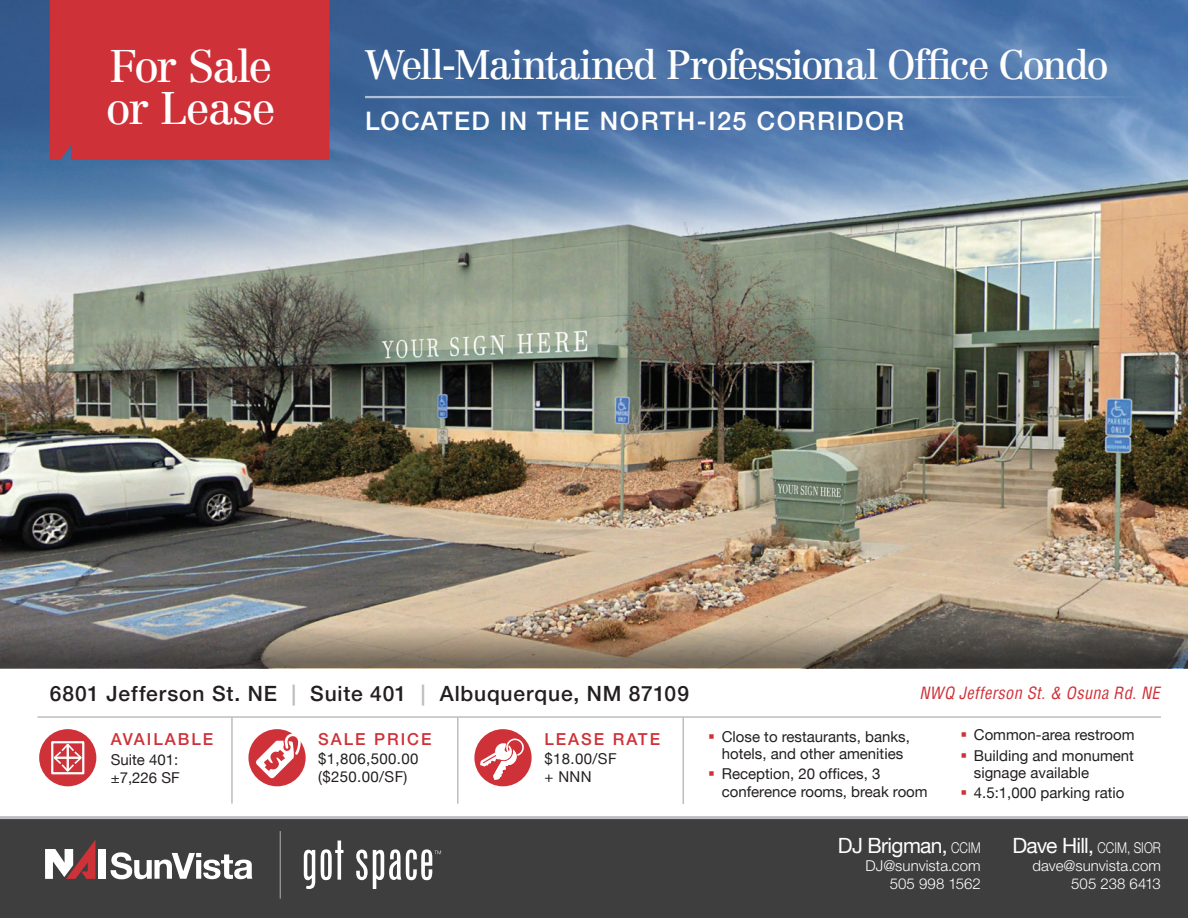
<style>
.page{position:relative;width:1188px;height:918px;background:#fff}
.page>*{position:absolute;margin:0;border:0;box-sizing:border-box;transform-origin:0 0}
.t1{font:45px/42px "Centennial LT Std";letter-spacing:-.045em;color:#fff}
.t2{font:40.5px "Centennial LT Std";letter-spacing:-.045em;color:#fff}
.t3{font:500 25.5px "Helvetica Neue LT";letter-spacing:.06em;color:#fff}
.t4{font:500 21px "Helvetica Neue LT";letter-spacing:.04em;color:#231f20}
.t5{font:21px "Helvetica Neue LT";letter-spacing:-.03em;color:#fff}
.t6{font:500 16.5px "Helvetica Neue LT";letter-spacing:.12em;color:#cf3138}
.t7{font:italic condensed 16.5px "Helvetica";color:#cf3138}
.t8{font:15px/17.2px "Helvetica Neue LT";color:#231f20}
.t9{font:300 15px/18px "Helvetica Neue LT Std";letter-spacing:.005em;color:#fff;text-align:right}
.t10{font:15px/18px "Helvetica Neue LT";letter-spacing:.025em;color:#231f20}
.s1{color:#bcbdc0}
.s2{font-family:"Helvetica Neue LT Std";font-weight:300;font-size:15px}
</style>
<div class="page">
<img style="left:0;top:0;width:1188px;height:625px">
<svg style="left:0;top:625px;width:1188px;height:43px;background:#766b5f"></svg>
<div style="left:50px;top:0;width:279px;height:160px;background:#cf3138"></div>
<hr style="left:231px;top:717px;width:2px;height:87px;background:#bcbdc0">
<hr style="left:457px;top:717px;width:2px;height:87px;background:#bcbdc0">
<hr style="left:38px;top:716px;width:1123px;height:2px;background:#bcbdc0">
<hr style="left:682px;top:717px;width:2px;height:87px;background:#bcbdc0">
<div style="left:248px;top:729px;width:58px;height:57px;background:#cf3138;border-radius:50%"></div>
<svg style="left:256px;top:733px;width:45px;height:46px"></svg>
<div style="left:39px;top:729px;width:57px;height:57px;background:#cf3138;border-radius:50%"></div>
<svg style="left:54px;top:744px;width:27px;height:27px"></svg>
<div style="left:51px;top:741px;width:33px;height:33px;border:2px solid #fff"></div>
<div style="left:474px;top:729px;width:58px;height:57px;background:#cf3138;border-radius:50%"></div>
<svg style="left:480px;top:738px;width:44px;height:42px"></svg>
<hr style="left:365px;top:96px;width:775px;height:2px;background:#fff">
<div style="left:0;top:818px;width:1188px;height:100px;background:#3e3e3f"></div>
<hr style="left:0;top:816px;width:1188px;height:3px;background:#bcbdc0">
<hr style="left:280px;top:831px;width:1px;height:68px;background:#9d9fa2">
<div style="left:98px;top:849px;width:8px;height:30px;background:#fff"></div>
<svg style="left:45px;top:840px;width:50px;height:39px"></svg>
<svg style="left:111px;top:852px;width:141px;height:27px"></svg>
<svg style="left:304px;top:841px;width:137px;height:48px"></svg>
<h1 class="t1" style="left:106px;top:45px;width:172px">For Sale or Lease</h1>
<h2 class="t2" style="left:365px;top:40px;width:746px">Well-Maintained Professional Office Condo</h2>
<h3 class="t3" style="left:365px;top:105px;width:541px">LOCATED IN THE NORTH-I25 CORRIDOR</h3>
<h3 class="t4" style="left:50px;top:681px;width:641px">6801 Jefferson St. NE <span class="s1">|</span> Suite 401 <span class="s1">|</span> Albuquerque, NM 87109</h3>
<p class="t7" style="left:920px;top:683px;width:246px">NWQ Jefferson St.&amp; Osuna Rd.NE</p>
<p class="t6" style="left:318px;top:729px;width:115px">SALE PRICE</p>
<p class="t10" style="left:318px;top:750px;width:102px">$1,806,500.00 ($250.00/SF)</p>
<p class="t8" style="left:974px;top:724px;width:162px;line-height:20.5px">Common-area restroom<br>Building and monument</p>
<p class="t8" style="left:974px;top:762px;width:152px;line-height:20.5px">signage available<br>4.5:1,000 parking ratio</p>
<p class="t8" style="left:722px;top:727px;width:190px">Close to restaurants, banks, hotels, and other amenities</p>
<p class="t8" style="left:722px;top:765px;width:207px">Reception, 20 offices, 3 conference rooms, break room</p>
<p class="t6" style="left:545px;top:729px;width:117px">LEASE RATE</p>
<p class="t8" style="left:545px;top:750px;width:74px">$18.00/SF + NNN</p>
<p class="t6" style="left:111px;top:729px;width:104px">AVAILABLE</p>
<p class="t8" style="left:111px;top:750px;width:71px;line-height:18px">Suite 401: ±7,226 SF</p>
<h3 class="t5" style="left:838px;top:833px;width:144px">DJ Brigman, <span class="s2">CCIM</span></h3>
<p class="t9" style="left:866px;top:857px;width:117px">DJ@sunvista.com<br>505 998 1562</p>
<h3 class="t5" style="left:1013px;top:833px;width:150px">Dave Hill, <span class="s2">CCIM, SIOR</span></h3>
<p class="t9" style="left:1033px;top:857px;width:130px">dave@sunvista.com<br>505 238 6413</p>
</div>
